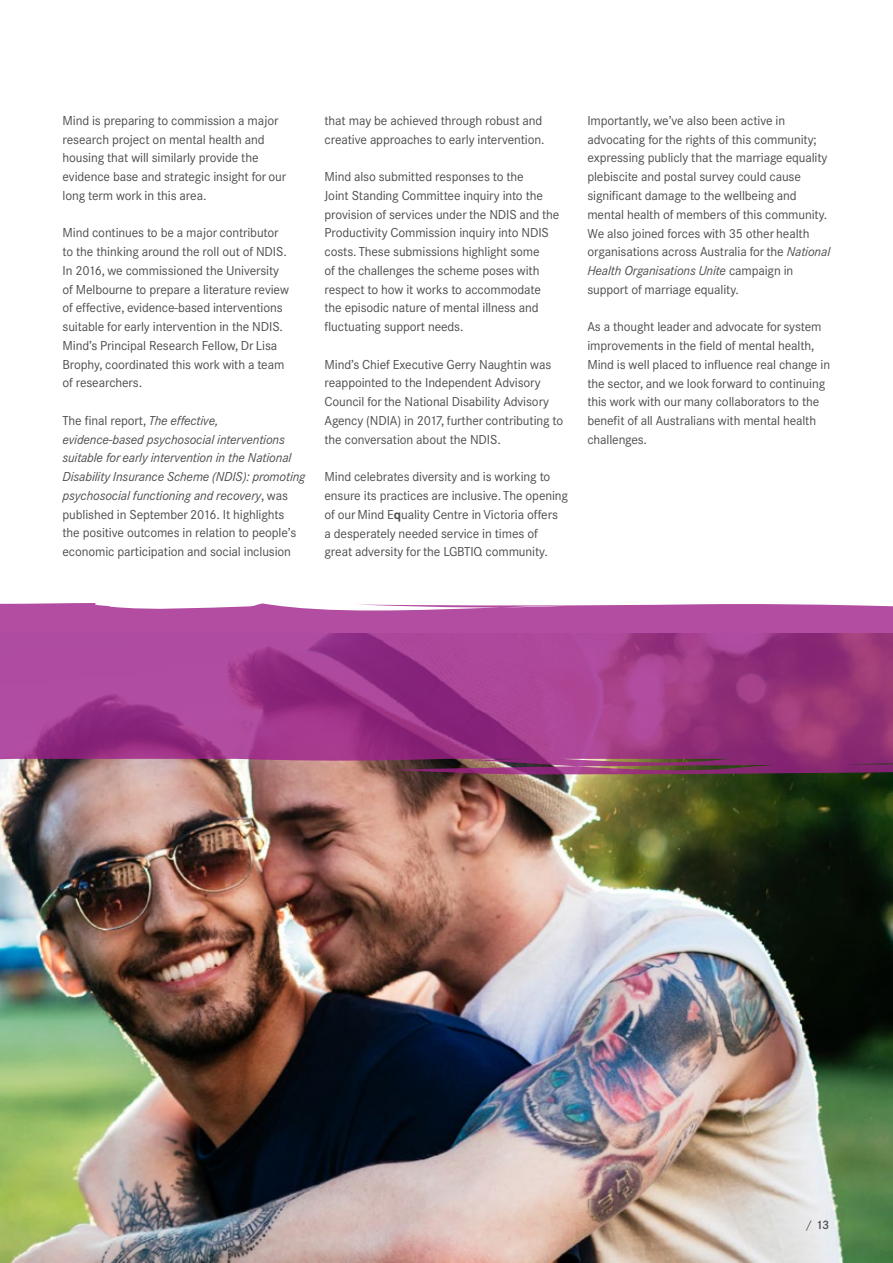
<style>
.page{position:relative;width:893px;height:1263px;background:#fff}
.page>*{position:absolute;margin:0;border:0;box-sizing:border-box;transform-origin:0 0}
.t1{font:12.75px/18.8px "Corporate SBQ";letter-spacing:-.01em;color:#4d4d4f}
.t2{font:italic 12.75px/18.8px "Corporate SBQ";letter-spacing:-.01em;color:#4d4d4f}
.t3{font:500 12px "Corporate SBQ";color:#4d4d4f}
.s1{font-style:normal}
.s2{font-weight:700}
.s3{font-style:italic}
.s4{font-weight:300}
</style>
<div class="page">
<img style="left:0;top:774px;width:893px;height:489px">
<svg style="left:0;top:603px;width:893px;height:171px;background:#a3448e"></svg>
<p class="t1" style="left:63px;top:111px;width:225px">Mind is preparing to commission a major research project on mental health and housing that will similarly provide the evidence base and strategic insight for our long term work in this area.</p>
<p class="t1" style="left:63px;top:224px;width:228px">Mind continues to be a major contributor to the thinking around the roll out of NDIS.<br>In 2016, we commissioned the University of Melbourne to prepare a literature review of effective, evidence-based interventions suitable for early intervention in the NDIS.<br>Mind’s Principal Research Fellow, Dr Lisa Brophy, coordinated this work with a team of researchers.</p>
<p class="t2" style="left:63px;top:411px;width:245px"><span class="s1">The final report,</span> The effective,<br>evidence-based psychosocial interventions suitable for early intervention in the National Disability Insurance Scheme (NDIS): promoting psychosocial functioning and recovery<span class="s1">, was published in September 2016. It highlights<br>the positive outcomes in relation to people’s economic participation and social inclusion</span></p>
<p class="t1" style="left:325px;top:111px;width:222px">that may be achieved through robust and creative approaches to early intervention.</p>
<p class="t1" style="left:325px;top:167px;width:236px">Mind also submitted responses to the<br>Joint Standing Committee inquiry into the provision of services under the NDIS and the Productivity Commission inquiry into NDIS costs. These submissions highlight some<br>of the challenges the scheme poses with respect to how it works to accommodate the episodic nature of mental illness and fluctuating support needs.</p>
<p class="t1" style="left:325px;top:355px;width:240px">Mind’s Chief Executive Gerry Naughtin was reappointed to the Independent Advisory Council for the National Disability Advisory Agency (NDIA) in 2017, further contributing to the conversation about the NDIS.</p>
<p class="t1" style="left:325px;top:467px;width:245px">Mind celebrates diversity and is working to ensure its practices are inclusive. The opening of our Mind E<span class="s2">q</span>uality Centre in Victoria offers<br>a desperately needed service in times of great adversity for the LGBTIQ community.</p>
<p class="t1" style="left:587px;top:111px;width:244px">Importantly, we’ve also been active in advocating for the rights of this community; expressing publicly that the marriage equality plebiscite and postal survey could cause significant damage to the wellbeing and mental health of members of this community.<br>We also joined forces with 35 other health organisations across Australia for the <span class="s3">National Health Organisations Unite</span> campaign in support of marriage equality.</p>
<p class="t1" style="left:587px;top:318px;width:244px">As a thought leader and advocate for system improvements in the field of mental health, Mind is well placed to influence real change in the sector, and we look forward to continuing this work with our many collaborators to the benefit of all Australians with mental health challenges.</p>
<p class="t3" style="left:805px;top:1218px;width:25px"><span class="s4">/</span> 13</p>
</div>
